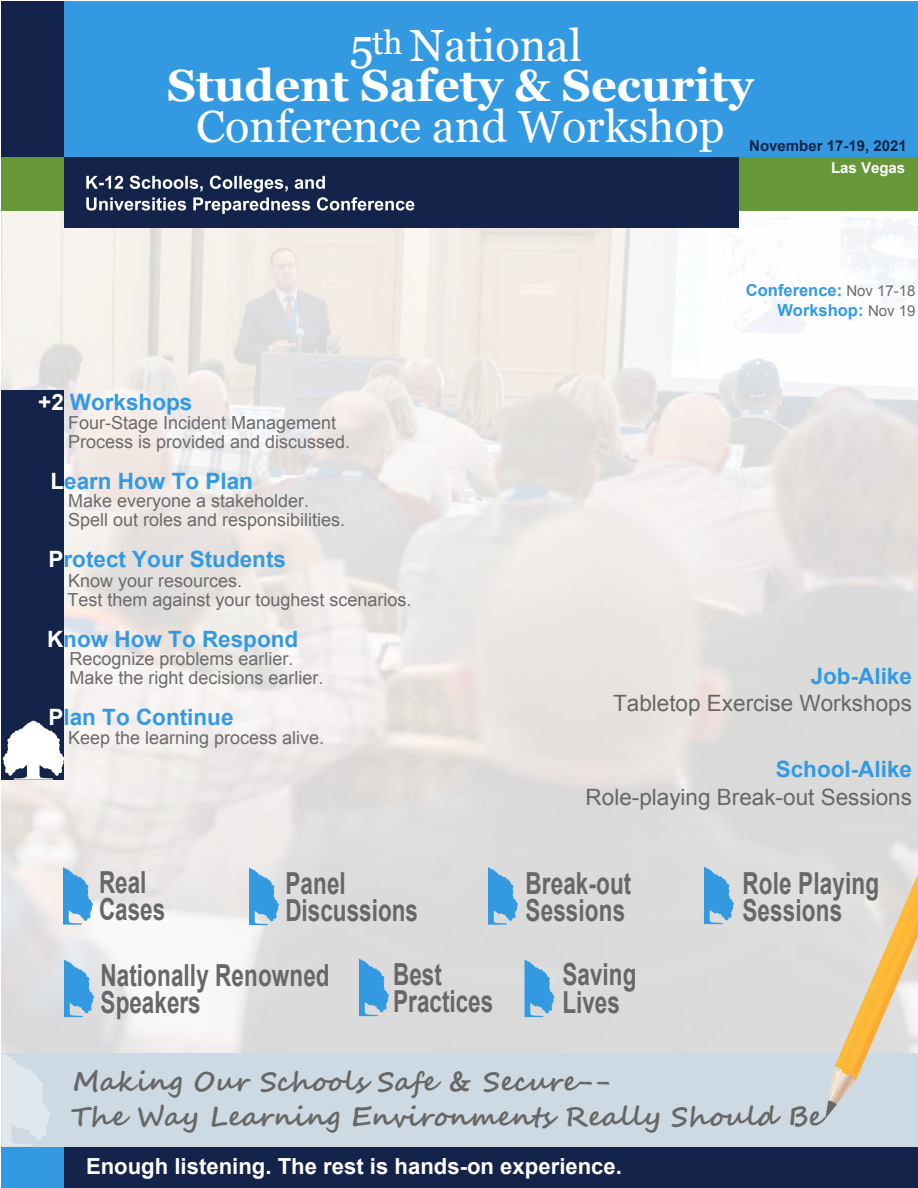
<style>
.page{position:relative;width:918px;height:1188px;background:#fff}
.page>*{position:absolute;margin:0;border:0;box-sizing:border-box;transform-origin:0 0}
.t1{font:700 45px/40.5px "Georgia";color:#fff;text-align:center}
.t2{font:45px "Georgia";color:#fff}
.t3{font:700 30.3px/27px "Arial";color:#676767;scale:.74 1}
.t4{font:700 27px/34.5px "Segoe Script";color:#676766}
.t5{font:700 22.5px "Arial";color:#339ae2}
.t6{font:22.5px "Arial";color:#676767}
.t7{font:700 22.2px "Arial";color:#fff}
.t8{font:18px/19.5px "Arial";color:#6d6a6b}
.t9{font:700 16.5px/20.5px "Arial";color:#339ae2;text-align:right}
.t10{font:700 15px "Arial";color:#142349}
.t11{font:700 15px "Arial";color:#fff}
.s1{font-weight:400}
.s2{color:#fff}
.s3{font-weight:400;font-size:15px;color:#6d6a6b}
</style>
<div class="page">
<div style="left:290px;top:366px;width:80px;height:24px;background:#e1e2e3"></div>
<svg style="left:63px;top:867px;width:32px;height:58px;background:#79b7e3"></svg>
<svg style="left:249px;top:868px;width:32px;height:57px;background:#74b5e1"></svg>
<svg style="left:488px;top:867px;width:32px;height:58px;background:#73b2df"></svg>
<svg style="left:704px;top:867px;width:32px;height:57px;background:#72b2df"></svg>
<svg style="left:525px;top:960px;width:31px;height:57px;background:#70b1df"></svg>
<svg style="left:359px;top:959px;width:32px;height:57px;background:#71b2df"></svg>
<svg style="left:64px;top:960px;width:32px;height:57px;background:#73b4e2"></svg>
<div style="left:2px;top:390px;width:62px;height:389px;background:#142349"></div>
<svg style="left:2px;top:721px;width:64px;height:59px"></svg>
<div style="left:2px;top:2px;width:916px;height:210px;background:#669739"></div>
<div style="left:64px;top:158px;width:676px;height:70px;background:#142349"></div>
<div style="left:64px;top:2px;width:854px;height:156px;background:#339ae2"></div>
<div style="left:2px;top:2px;width:62px;height:156px;background:#142349"></div>
<svg style="left:86px;top:176px;width:328px;height:38px"></svg>
<div style="left:2px;top:1146px;width:916px;height:42px;background:#339ae2"></div>
<div style="left:64px;top:1146px;width:854px;height:42px;background:#142349"></div>
<div style="left:2px;top:1053px;width:916px;height:93px;background:#cddae3"></div>
<svg style="left:826px;top:851px;width:92px;height:266px"></svg>
<svg style="left:2px;top:1054px;width:48px;height:92px"></svg>
<h1 class="t1" style="left:167px;top:25px;width:588px"><span class="s1">5</span><sup>th</sup> <span class="s1">National<br></span>Student Safety &amp; Security</h1>
<h1 class="t2" style="left:196px;top:99px;width:530px">Conference and Workshop</h1>
<p class="t10" style="left:749px;top:135px;width:159px">November 17-19, 2021</p>
<p class="t11" style="left:831px;top:157px;width:76px">Las Vegas</p>
<p class="t5" style="left:38px;top:386px;width:156px"><span class="s2">+2</span> Workshops</p>
<p class="t8" style="left:68px;top:413px;width:284px">Four-Stage Incident Management<br>Process is provided and discussed.</p>
<p class="t5" style="left:50px;top:465px;width:204px"><span class="s2">L</span>earn How To Plan</p>
<p class="t8" style="left:68px;top:491px;width:279px">Make everyone a stakeholder.<br>Spell out roles and responsibilities.</p>
<p class="t5" style="left:49px;top:543px;width:239px"><span class="s2">P</span>rotect Your Students</p>
<p class="t8" style="left:67px;top:570px;width:346px">Know your resources.<br>Test them against your toughest scenarios.</p>
<p class="t5" style="left:47px;top:623px;width:253px"><span class="s2">K</span>now How To Respond</p>
<p class="t8" style="left:70px;top:648px;width:256px">Recognize problems earlier.<br>Make the right decisions earlier.</p>
<p class="t5" style="left:49px;top:701px;width:187px"><span class="s2">P</span>lan To Continue</p>
<p class="t8" style="left:68px;top:728px;width:258px">Keep the learning process alive.</p>
<p class="t9" style="left:746px;top:280px;width:171px">Conference: <span class="s3">Nov 17-18<br></span>Workshop: <span class="s3">Nov 19</span></p>
<p class="t5" style="left:811px;top:660px;width:103px">Job-Alike</p>
<p class="t6" style="left:613px;top:688px;width:300px">Tabletop Exercise Workshops</p>
<p class="t5" style="left:776px;top:753px;width:138px">School-Alike</p>
<p class="t6" style="left:586px;top:781px;width:328px">Role-playing Break-out Sessions</p>
<h2 class="t3" style="left:99px;top:869px;width:91px">Real<br>Cases</h2>
<h2 class="t3" style="left:285px;top:870px;width:181px">Panel<br>Discussions</h2>
<h2 class="t3" style="left:526px;top:870px;width:145px">Break-out<br>Sessions</h2>
<h2 class="t3" style="left:742px;top:870px;width:186px">Role Playing<br>Sessions</h2>
<h2 class="t3" style="left:101px;top:963px;width:311px">Nationally Renowned</h2>
<h2 class="t3" style="left:101px;top:990px;width:137px">Speakers</h2>
<h2 class="t3" style="left:393px;top:961px;width:137px">Best<br>Practices</h2>
<h2 class="t3" style="left:562px;top:962px;width:102px">Saving<br>Lives</h2>
<h3 class="t4" style="left:71px;top:1065px;width:753px">Making Our Schools Safe &amp; Secure--<br>The Way Learning Environments Really Should Be</h3>
<p class="t7" style="left:86px;top:1151px;width:538px">Enough listening. The rest is hands-on experience.</p>
</div>
